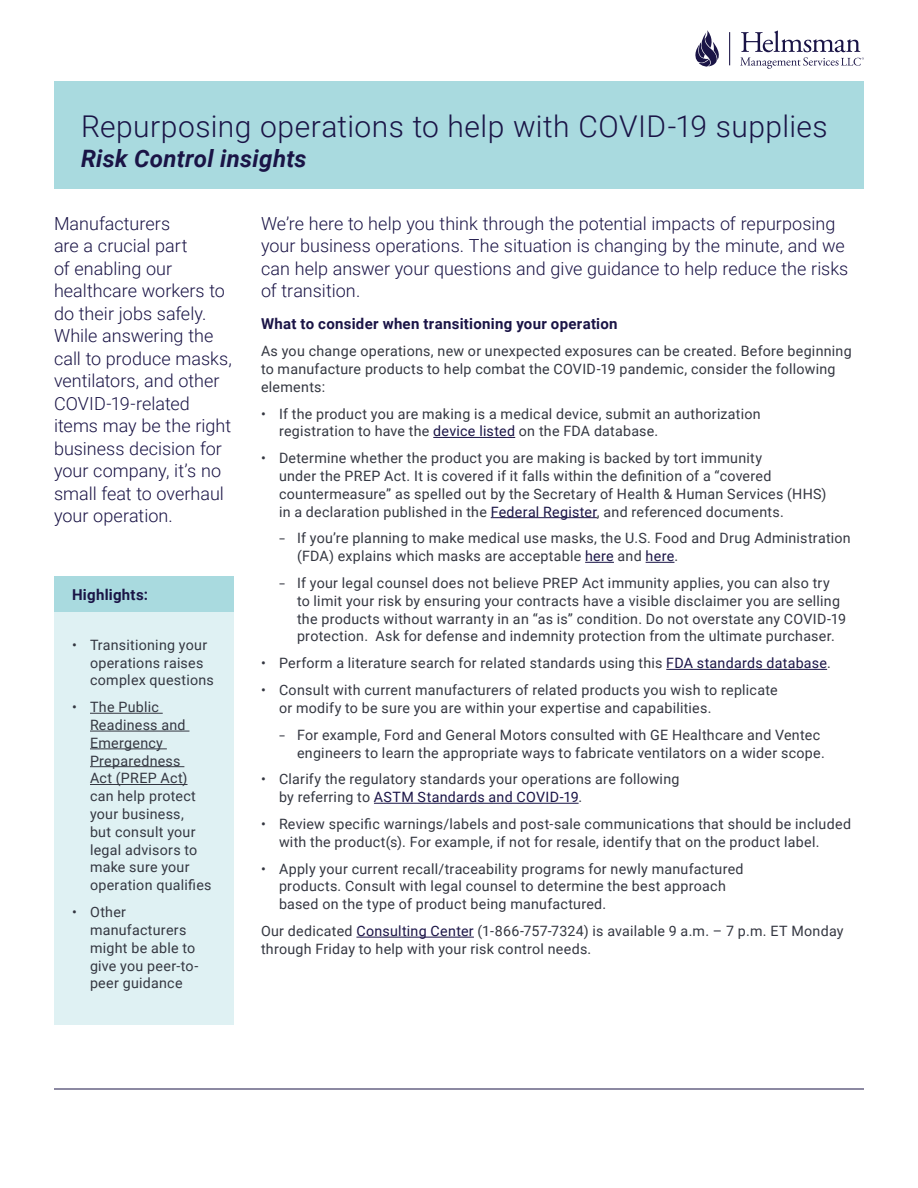
<style>
.page{position:relative;width:918px;height:1188px;background:#fff}
.page>*{position:absolute;margin:0;border:0;box-sizing:border-box;transform-origin:0 0}
.t1{font:300 30px "Roboto";letter-spacing:.015em;color:#1a1446}
.t2{font:italic 700 24px "Roboto";letter-spacing:.01em;color:#1a1446}
.t3{font:300 18px/22.5px "Roboto";color:#1a1446}
.t4{font:700 15px "Roboto";letter-spacing:.02em;color:#1a1446}
.t5{font:14.25px/17.9px "Roboto";letter-spacing:.02em;color:#343741}
.s1{color:#1a1446}
.s2{font-family:"Guardian Sans"}
</style>
<div class="page">
<div style="left:54px;top:81px;width:810px;height:108px;background:#a9dadf"></div>
<hr style="left:729px;top:32px;width:1px;height:33px;background:#1a1446">
<svg style="left:695px;top:30px;width:24px;height:37px"></svg>
<svg style="left:740px;top:31px;width:124px;height:38px"></svg>
<div style="left:54px;top:576px;width:180px;height:36px;background:#a9dadf"></div>
<div style="left:54px;top:612px;width:180px;height:412px;background:#dff1f3"></div>
<hr style="left:90px;top:713px;width:73px;height:1px;background:#343741">
<hr style="left:90px;top:731px;width:99px;height:1px;background:#343741">
<hr style="left:90px;top:749px;width:77px;height:1px;background:#343741">
<hr style="left:90px;top:766px;width:94px;height:1px;background:#343741">
<hr style="left:90px;top:784px;width:98px;height:1px;background:#343741">
<hr style="left:433px;top:437px;width:82px;height:1px;background:#1a1446">
<hr style="left:491px;top:517px;width:106px;height:1px;background:#1a1446">
<svg style="left:585px;top:562px;width:29px;height:1px"></svg>
<svg style="left:646px;top:562px;width:28px;height:1px"></svg>
<hr style="left:666px;top:669px;width:161px;height:1px;background:#1a1446">
<hr style="left:374px;top:803px;width:205px;height:1px;background:#1a1446">
<hr style="left:356px;top:937px;width:118px;height:1px;background:#1a1446">
<hr style="left:54px;top:1089px;width:810px;height:1px;background:#1a1446">
<h1 class="t1" style="left:81px;top:106px;width:748px">Repurposing operations to help with COVID-19 supplies</h1>
<h2 class="t2" style="left:81px;top:141px;width:227px">Risk Control insights</h2>
<p class="t3" style="left:54px;top:211px;width:179px">Manufacturers<br>are a crucial part<br>of enabling our healthcare workers to do their jobs safely.<br>While answering the call to produce masks, ventilators, and other<br>COVID-19-related items may be the right business decision for your company, it’s no small feat to overhaul your operation.</p>
<p class="t4" style="left:72px;top:584px;width:78px">Highlights:</p>
<p class="t5" style="left:90px;top:635px;width:125px;text-indent:-18px">• Transitioning your operations raises complex questions</p>
<p class="t5" style="left:90px;top:698px;width:123px;text-indent:-18px">• The Public<br>Readiness and<br>Emergency<br>Preparedness<br>Act (PREP Act) can help protect your business,<br>but consult your legal advisors to make sure your operation qualifies</p>
<p class="t5" style="left:90px;top:903px;width:110px;text-indent:-18px">• Other manufacturers might be able to give you peer-to&shy;peer guidance</p>
<p class="t3" style="left:261px;top:211px;width:589px">We’re here to help you think through the potential impacts of repurposing your business operations. The situation is changing by the minute, and we can help answer your questions and give guidance to help reduce the risks of transition.</p>
<p class="t4" style="left:261px;top:313px;width:358px">What to consider when transitioning your operation</p>
<p class="t5" style="left:261px;top:342px;width:592px">As you change operations, new or unexpected exposures can be created. Before beginning to manufacture products to help combat the COVID-19 pandemic, consider the following elements:</p>
<p class="t5" style="left:279px;top:404px;width:483px;text-indent:-18px">• If the product you are making is a medical device, submit an authorization registration to have the <span class="s1">device listed</span> on the FDA database.</p>
<p class="t5" style="left:279px;top:449px;width:549px;text-indent:-18px">• Determine whether the product you are making is backed by tort immunity<br>under the PREP Act. It is covered if it falls within the definition of a “covered countermeasure” as spelled out by the Secretary of Health &amp; Human Services (HHS) in a declaration published in the <span class="s1">Federal Register</span>, and referenced documents.</p>
<p class="t5" style="left:297px;top:529px;width:555px;text-indent:-18px"><span class="s2">–</span> If you’re planning to make medical use masks, the U.S. Food and Drug Administration (FDA) explains which masks are acceptable <span class="s1">here</span> and <span class="s1">here</span>.</p>
<p class="t5" style="left:297px;top:573px;width:551px;text-indent:-18px"><span class="s2">–</span> If your legal counsel does not believe PREP Act immunity applies, you can also try to limit your risk by ensuring your contracts have a visible disclaimer you are selling the products without warranty in an “as is” condition. Do not overstate any COVID-19 protection. Ask for defense and indemnity protection from the ultimate purchaser.</p>
<p class="t5" style="left:261px;top:654px;width:571px">• Perform a literature search for related standards using this <span class="s1">FDA standards database</span>.</p>
<p class="t5" style="left:279px;top:681px;width:500px;text-indent:-18px">• Consult with current manufacturers of related products you wish to replicate or modify to be sure you are within your expertise and capabilities.</p>
<p class="t5" style="left:297px;top:725px;width:529px;text-indent:-18px"><span class="s2">–</span> For example, Ford and General Motors consulted with GE Healthcare and Ventec engineers to learn the appropriate ways to fabricate ventilators on a wider scope.</p>
<p class="t5" style="left:279px;top:770px;width:402px;text-indent:-18px">• Clarify the regulatory standards your operations are following by referring to <span class="s1">ASTM Standards and COVID-19</span>.</p>
<p class="t5" style="left:279px;top:814px;width:574px;text-indent:-18px">• Review specific warnings/labels and post-sale communications that should be included with the product(s). For example, if not for resale, identify that on the product label.</p>
<p class="t5" style="left:279px;top:859px;width:466px;text-indent:-18px">• Apply your current recall/traceability programs for newly manufactured products. Consult with legal counsel to determine the best approach based on the type of product being manufactured.</p>
<p class="t5" style="left:261px;top:921px;width:584px">Our dedicated <span class="s1">Consulting Center</span> (1-866-757-7324) is available 9 a.m. – 7 p.m. ET Monday through Friday to help with your risk control needs.</p>
</div>
